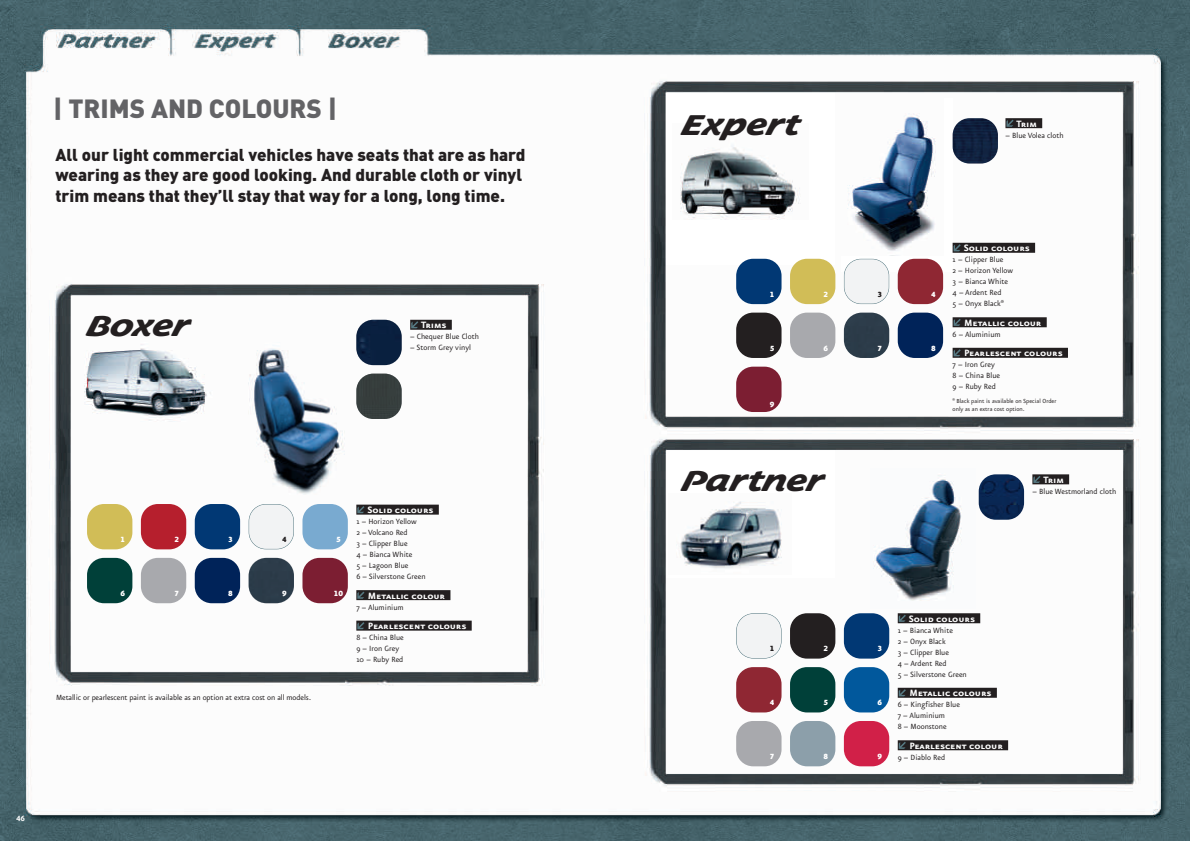
<style>
.page{position:relative;width:1190px;height:841px;background:#fff}
.page>*{position:absolute;margin:0;border:0;box-sizing:border-box;transform-origin:0 0}
.t1{font:30px "Lion Bold Script Alternate";color:#231f20}
.t2{font:900 26px "DIN";color:#636366}
.t3{font:900 17px/20.4px "DIN";color:#231f20}
.t4{font:11px "Eureka Sans Bold Caps";letter-spacing:-.01em;color:#fff}
.t5{font:9px/11px "Eureka Sans";color:#231f20}
.t6{font:9px "Eureka Sans Black Caps";color:#fff}
.t7{font:9px "Eureka Sans Black Caps";color:#231f20}
.t8{font:9px "Eureka Sans Bold Caps";color:#fff}
.t9{font:7px/8px "Eureka Sans";color:#231f20}
</style>
<div class="page">
<img style="left:0;top:0;width:1190px;height:841px">
<img style="left:643px;top:74px;width:497px;height:360px">
<img style="left:48px;top:277px;width:497px;height:414px">
<img style="left:77px;top:335px;width:137px;height:90px">
<img style="left:240px;top:330px;width:114px;height:179px">
<div style="left:356px;top:505px;width:83px;height:10px;background:#231f20"></div>
<div style="left:356px;top:590px;width:94px;height:10px;background:#231f20"></div>
<div style="left:356px;top:621px;width:116px;height:10px;background:#231f20"></div>
<svg style="left:357px;top:622px;width:7px;height:7px"></svg>
<svg style="left:357px;top:592px;width:7px;height:7px"></svg>
<svg style="left:357px;top:506px;width:7px;height:7px"></svg>
<div style="left:410px;top:320px;width:42px;height:10px;background:#231f20"></div>
<svg style="left:411px;top:321px;width:7px;height:7px"></svg>
<div style="left:736px;top:259px;width:46px;height:45px;background:#013874;border-radius:17px"></div>
<div style="left:736px;top:313px;width:46px;height:45px;background:#231f20;border-radius:17px"></div>
<div style="left:790px;top:313px;width:45px;height:45px;background:#a8a9ad;border-radius:17px"></div>
<img style="left:844px;top:313px;width:45px;height:45px">
<div style="left:898px;top:313px;width:45px;height:45px;background:#002359;border-radius:17px"></div>
<div style="left:1005px;top:118px;width:37px;height:10px;background:#231f20"></div>
<svg style="left:1006px;top:120px;width:8px;height:7px"></svg>
<div style="left:841px;top:98px;width:111px;height:174px;background:#fff"></div>
<img style="left:847px;top:113px;width:89px;height:143px">
<div style="left:790px;top:259px;width:45px;height:45px;background:#d1bd57;border-radius:17px"></div>
<div style="left:844px;top:259px;width:45px;height:45px;background:#f2f3f4;border-radius:17px"></div>
<div style="left:844px;top:259px;width:45px;height:45px;border:1px solid #567982;border-radius:17px"></div>
<div style="left:898px;top:259px;width:45px;height:45px;background:#8f2733;border-radius:17px"></div>
<img style="left:953px;top:118px;width:45px;height:46px;border-radius:17px">
<div style="left:953px;top:243px;width:82px;height:10px;background:#231f20"></div>
<div style="left:953px;top:317px;width:94px;height:10px;background:#231f20"></div>
<div style="left:953px;top:348px;width:115px;height:10px;background:#231f20"></div>
<svg style="left:954px;top:349px;width:7px;height:7px"></svg>
<svg style="left:954px;top:319px;width:7px;height:7px"></svg>
<svg style="left:954px;top:244px;width:7px;height:7px"></svg>
<div style="left:736px;top:367px;width:46px;height:45px;background:#7c1e32;border-radius:17px"></div>
<img style="left:356px;top:320px;width:46px;height:45px;border-radius:17px">
<div style="left:356px;top:374px;width:46px;height:45px;background:#363e3d;border-radius:17px"></div>
<div style="left:87px;top:504px;width:45px;height:45px;background:#d1bd57;border-radius:17px"></div>
<div style="left:141px;top:504px;width:45px;height:45px;background:#b61f2d;border-radius:17px"></div>
<div style="left:195px;top:504px;width:45px;height:45px;background:#013874;border-radius:17px"></div>
<div style="left:249px;top:504px;width:45px;height:45px;background:#f2f3f4;border-radius:17px"></div>
<div style="left:249px;top:504px;width:45px;height:45px;border:1px solid #567982;border-radius:17px"></div>
<div style="left:302px;top:504px;width:46px;height:45px;background:#79aad0;border-radius:17px"></div>
<div style="left:87px;top:558px;width:45px;height:45px;background:#004039;border-radius:17px"></div>
<div style="left:141px;top:558px;width:45px;height:45px;background:#a8a9ad;border-radius:17px"></div>
<div style="left:195px;top:558px;width:45px;height:45px;background:#002359;border-radius:17px"></div>
<img style="left:249px;top:558px;width:45px;height:45px">
<div style="left:302px;top:558px;width:46px;height:45px;background:#7c1e32;border-radius:17px"></div>
<img style="left:644px;top:436px;width:496px;height:356px">
<h2 class="t2" style="left:53px;top:99px;width:285px">| TRIMS AND COLOURS |</h2>
<h3 class="t3" style="left:55px;top:146px;width:472px">All our light commercial vehicles have seats that are as hard wearing as they are good looking. And durable cloth or vinyl trim means that they’ll stay that way for a long, long time.</h3>
<h1 class="t1" style="left:88px;top:315px;width:104px">Boxer</h1>
<p class="t4" style="left:421px;top:318px;width:27px">Trims</p>
<p class="t5" style="left:410px;top:331px;width:70px">– Chequer Blue Cloth</p>
<p class="t5" style="left:410px;top:342px;width:62px">– Storm Grey vinyl</p>
<p class="t6" style="left:121px;top:534px;width:6px">1</p>
<p class="t6" style="left:174px;top:534px;width:6px">2</p>
<p class="t6" style="left:228px;top:534px;width:6px">3</p>
<p class="t7" style="left:282px;top:534px;width:6px">4</p>
<p class="t6" style="left:336px;top:534px;width:6px">5</p>
<p class="t6" style="left:121px;top:588px;width:6px">6</p>
<p class="t6" style="left:174px;top:588px;width:6px">7</p>
<p class="t6" style="left:228px;top:588px;width:6px">8</p>
<p class="t6" style="left:282px;top:588px;width:6px">9</p>
<p class="t6" style="left:334px;top:588px;width:11px">10</p>
<p class="t5" style="left:56px;top:691px;width:257px">Metallic or pearlescent paint is available as an option at extra cost on all models.</p>
<p class="t4" style="left:367px;top:503px;width:68px">Solid colours</p>
<p class="t5" style="left:356px;top:516px;width:71px">1 – Horizon Yellow<br>2 – Volcano Red<br>3 – Clipper Blue<br>4 – Bianca White<br>5 – Lagoon Blue<br>6 – Silverstone Green</p>
<p class="t4" style="left:368px;top:588px;width:79px">Metallic colour</p>
<p class="t5" style="left:356px;top:601px;width:49px">7 – Aluminium</p>
<p class="t4" style="left:368px;top:619px;width:100px">Pearlescent colours</p>
<p class="t5" style="left:356px;top:632px;width:49px">8 – China Blue<br>9 – Iron Grey<br>10 – Ruby Red</p>
<p class="t8" style="left:16px;top:813px;width:11px">46</p>
<h1 class="t1" style="left:683px;top:113px;width:119px">Expert</h1>
<p class="t4" style="left:1017px;top:117px;width:22px">Trim</p>
<p class="t5" style="left:1005px;top:129px;width:60px">– Blue Volea cloth</p>
<p class="t6" style="left:770px;top:289px;width:6px">1</p>
<p class="t6" style="left:770px;top:342px;width:6px">5</p>
<p class="t6" style="left:770px;top:398px;width:6px">9</p>
<p class="t6" style="left:824px;top:289px;width:6px">2</p>
<p class="t6" style="left:824px;top:342px;width:6px">6</p>
<p class="t7" style="left:877px;top:289px;width:6px">3</p>
<p class="t6" style="left:877px;top:342px;width:6px">7</p>
<p class="t6" style="left:931px;top:289px;width:6px">4</p>
<p class="t6" style="left:931px;top:342px;width:6px">8</p>
<p class="t4" style="left:964px;top:241px;width:68px">Solid colours</p>
<p class="t5" style="left:953px;top:254px;width:62px">1 – Clipper Blue<br>2 – Horizon Yellow<br>3 – Bianca White<br>4 – Ardent Red<br>5 – Onyx Black*</p>
<p class="t4" style="left:964px;top:316px;width:79px">Metallic colour</p>
<p class="t5" style="left:953px;top:328px;width:49px">6 – Aluminium</p>
<p class="t4" style="left:964px;top:346px;width:100px">Pearlescent colours</p>
<p class="t5" style="left:953px;top:359px;width:49px">7 – Iron Grey<br>8 – China Blue<br>9 – Ruby Red</p>
<p class="t9" style="left:953px;top:397px;width:105px">* Black paint is available on Special Order only as an extra cost option.</p>
<h1 class="t1" style="left:683px;top:470px;width:143px">Partner</h1>
<p class="t4" style="left:1043px;top:473px;width:22px">Trim</p>
<p class="t5" style="left:1032px;top:485px;width:85px">– Blue Westmorland cloth</p>
<p class="t7" style="left:770px;top:643px;width:6px">1</p>
<p class="t6" style="left:824px;top:643px;width:6px">2</p>
<p class="t6" style="left:877px;top:643px;width:6px">3</p>
<p class="t6" style="left:770px;top:697px;width:6px">4</p>
<p class="t6" style="left:824px;top:697px;width:6px">5</p>
<p class="t6" style="left:877px;top:697px;width:6px">6</p>
<p class="t6" style="left:770px;top:751px;width:6px">7</p>
<p class="t6" style="left:824px;top:751px;width:6px">8</p>
<p class="t6" style="left:877px;top:751px;width:6px">9</p>
<p class="t4" style="left:909px;top:612px;width:68px">Solid colours</p>
<p class="t5" style="left:898px;top:624px;width:71px">1 – Bianca White<br>2 – Onyx Black<br>3 – Clipper Blue<br>4 – Ardent Red<br>5 – Silverstone Green</p>
<p class="t4" style="left:909px;top:686px;width:84px">Metallic colours</p>
<p class="t5" style="left:898px;top:699px;width:64px">6 – Kingfisher Blue<br>7 – Aluminium<br>8 – Moonstone</p>
<p class="t4" style="left:909px;top:739px;width:95px">Pearlescent colour</p>
<p class="t5" style="left:898px;top:751px;width:49px">9 – Diablo Red</p>
</div>
